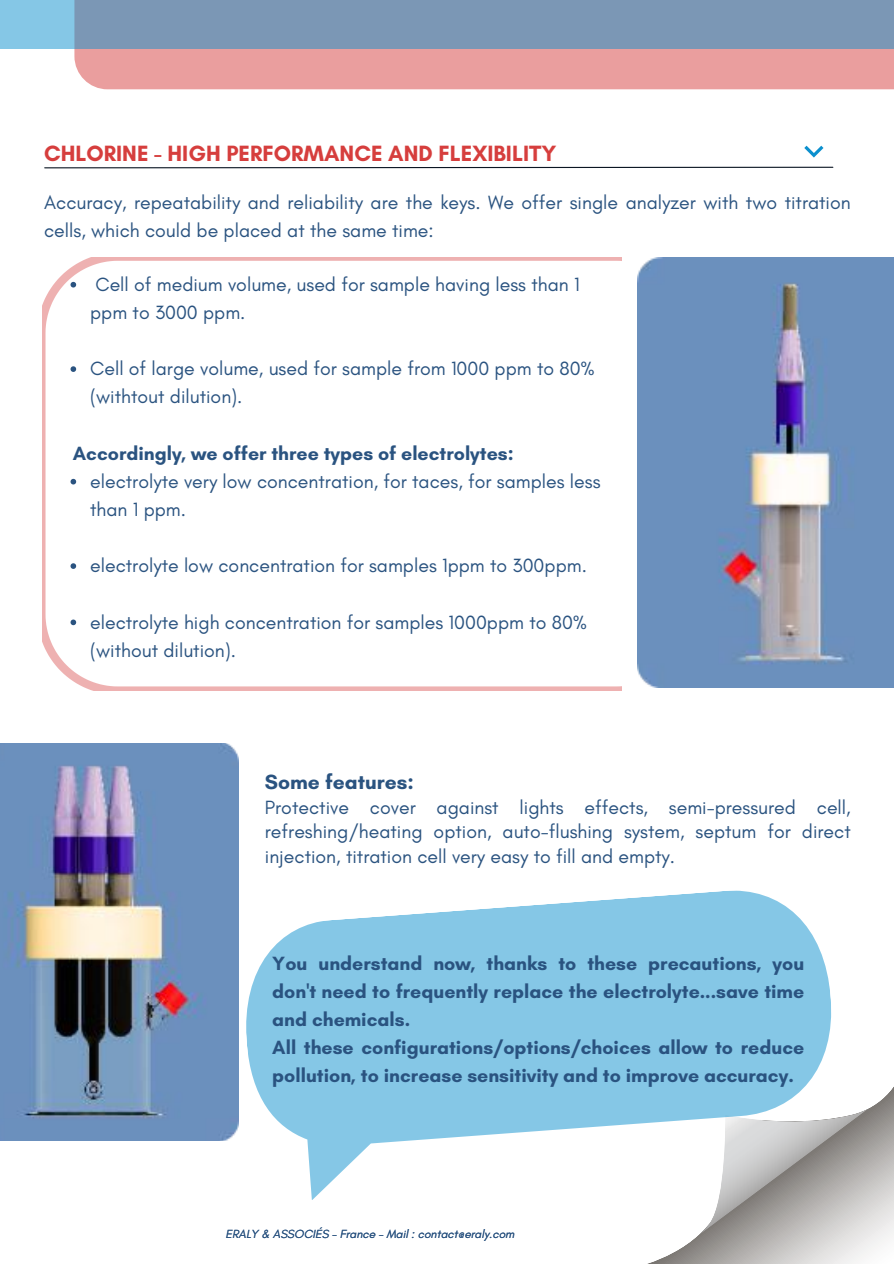
<style>
.page{position:relative;width:894px;height:1264px;background:#fff}
.page>*{position:absolute;margin:0;border:0;box-sizing:border-box;transform-origin:0 0}
.t1{font:700 22.5px "Glacial Indifference";color:#d63e3d}
.t2{font:700 21px "Glacial Indifference";color:#2a5380}
.t3{font:19.5px/28.2px "Glacial Indifference";color:#2a5380}
.t4{font:700 19.5px/28.2px "Glacial Indifference";color:#2a5380}
.t5{font:italic 12px "Glacial Indifference";color:#2a5380}
</style>
<div class="page">
<div style="left:74px;top:0;width:819px;height:89px;background:#ea9e9e"></div>
<svg style="left:0;top:0;width:893px;height:49px;fill:#7b97b5"></svg>
<svg style="left:44px;top:166px;width:789px;height:3px"></svg>
<svg style="left:430px;top:690px;width:30px;height:1px"></svg>
<svg style="left:804px;top:146px;width:19px;height:11px"></svg>
<svg style="left:650px;top:1088px;width:243px;height:175px"></svg>
<svg style="left:695px;top:1107px;width:174px;height:130px"></svg>
<img style="left:0;top:743px;width:238px;height:397px">
<svg style="left:246px;top:890px;width:589px;height:249px;fill:#85c7e6"></svg>
<img style="left:637px;top:257px;width:256px;height:430px">
<svg style="left:43px;top:257px;width:578px;height:433px"></svg>
<svg style="left:70px;top:282px;width:6px;height:5px"></svg>
<svg style="left:70px;top:366px;width:6px;height:6px"></svg>
<svg style="left:70px;top:479px;width:6px;height:5px"></svg>
<svg style="left:70px;top:563px;width:6px;height:6px"></svg>
<svg style="left:70px;top:619px;width:6px;height:6px"></svg>
<p class="t1" style="left:44px;top:139px;width:514px">CHLORINE - HIGH PERFORMANCE AND FLEXIBILITY</p>
<p class="t3" style="left:44px;top:188px;width:807px">Accuracy, repeatability and reliability are the keys. We offer single analyzer with two titration cells, which could be placed at the same time:</p>
<p class="t3" style="left:90px;top:270px;width:491px">Cell of medium volume, used for sample having less than 1 ppm to 3000 ppm.</p>
<p class="t3" style="left:90px;top:354px;width:506px">Cell of large volume, used for sample from 1000 ppm to 80% (withtout dilution).</p>
<p class="t4" style="left:73px;top:439px;width:442px">Accordingly, we offer three types of electrolytes:</p>
<p class="t3" style="left:90px;top:467px;width:511px">electrolyte very low concentration, for taces, for samples less than 1 ppm.</p>
<p class="t3" style="left:90px;top:551px;width:498px">electrolyte low concentration for samples 1ppm to 300ppm.</p>
<p class="t3" style="left:90px;top:607px;width:498px">electrolyte high concentration for samples 1000ppm to 80% (without dilution).</p>
<p class="t2" style="left:265px;top:769px;width:150px">Some features:</p>
<p class="t3" style="left:265px;top:794px;width:587px;line-height:24.8px;text-align:justify">Protective cover against lights effects, semi-pressured cell, refreshing/heating option, auto-flushing system, septum for direct injection, titration cell very easy to fill and empty.</p>
<p class="t4" style="left:272px;top:948px;width:533px">You understand now, thanks to these precautions, you don't need to frequently replace the electrolyte...save time and chemicals.<br>All these configurations/options/choices allow to reduce pollution, to increase sensitivity and to improve accuracy.</p>
<p class="t5" style="left:225px;top:1226px;width:290px">ERALY &amp; ASSOCIÉS – France – Mail : contact@eraly.com</p>
</div>
